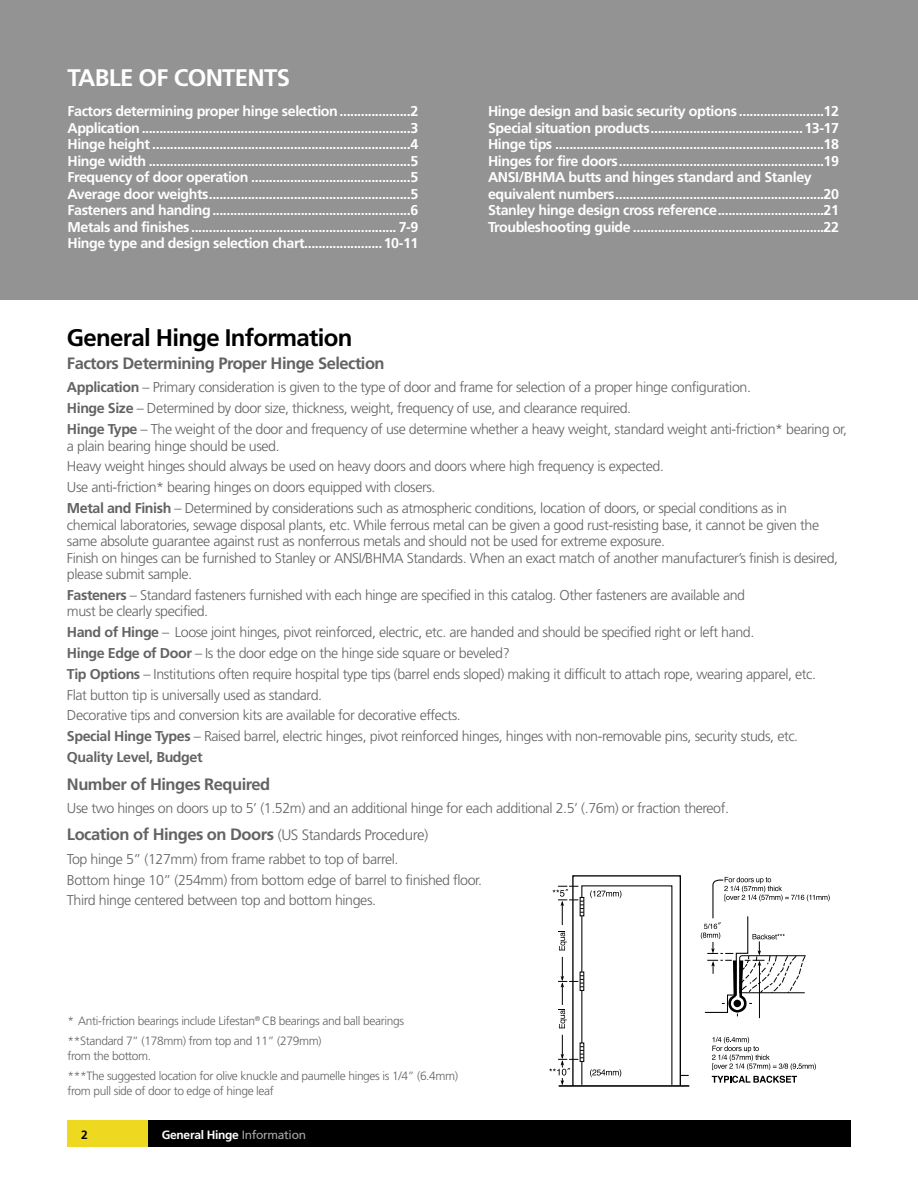
<style>
.page{position:relative;width:918px;height:1188px;background:#fff}
.page>*{position:absolute;margin:0;border:0;box-sizing:border-box;transform-origin:0 0}
.t1{font:700 24px "Frutiger";letter-spacing:-.03em;color:#000}
.t2{font:700 24px "Frutiger";letter-spacing:-.03em;color:#fff}
.t3{font:700 16.5px "Frutiger";letter-spacing:-.03em;color:#636363}
.t4{font:300 14.25px/20.9px "Frutiger";letter-spacing:-.03em;color:#636363}
.t5{font:700 14.25px/16.5px "Frutiger";letter-spacing:-.03em;color:#fff;text-align:justify}
.t6{font:300 12px/20.4px "Frutiger";letter-spacing:-.03em;color:#636363}
.t7{font:700 12px "Frutiger";letter-spacing:-.025em;color:#fff}
.t8{font:700 12px "Frutiger";color:#000}
.s1{font-weight:700}
.s2{font-weight:300;font-size:15px}
.s3{font-weight:400;color:#aaa}
</style>
<div class="page">
<div style="left:0;top:0;width:918px;height:299px;background:#939393"></div>
<div style="left:68px;top:1120px;width:80px;height:28px;background:#eed820"></div>
<div style="left:148px;top:1120px;width:703px;height:28px;background:#000"></div>
<hr style="left:559px;top:1085px;width:130px;height:2px;background:#000">
<svg style="left:549px;top:885px;width:141px;height:201px"></svg>
<hr style="left:759px;top:963px;width:1px;height:55px;background:#000">
<svg style="left:712px;top:1076px;width:85px;height:7px"></svg>
<svg style="left:712px;top:1037px;width:104px;height:33px"></svg>
<svg style="left:701px;top:877px;width:129px;height:139px"></svg>
<h1 class="t2" style="left:68px;top:64px;width:224px">TABLE OF CONTENTS</h1>
<p class="t5" style="left:68px;top:103px;width:353px">Factors determining proper hinge selection....................2<br>Application............................................................................3<br>Hinge height .........................................................................4<br>Hinge width ..........................................................................5<br>Frequency of door operation .............................................5<br>Average door weights.........................................................5<br>Fasteners and handing........................................................6<br>Metals and finishes.......................................................... 7-9<br>Hinge type and design selection chart......................10-11</p>
<p class="t5" style="left:488px;top:103px;width:353px;text-align:left">Hinge design and basic security options ........................12<br>Special situation products...........................................13-17<br>Hinge tips ............................................................................18<br>Hinges for fire doors..........................................................19<br>ANSI/BHMA butts and hinges standard and Stanley equivalent numbers...........................................................20<br>Stanley hinge design cross reference..............................21<br>Troubleshooting guide ......................................................22</p>
<h1 class="t1" style="left:67px;top:323px;width:287px">General Hinge Information</h1>
<p class="t3" style="left:67px;top:354px;width:319px">Factors Determining Proper Hinge Selection</p>
<p class="t4" style="left:67px;top:377px;width:782px"><span class="s1">Application</span> – Primary consideration is given to the type of door and frame for selection of a proper hinge configuration.<br><span class="s1">Hinge Size</span> – Determined by door size, thickness, weight, frequency of use, and clearance required.<br><span class="s1">Hinge Type</span> – The weight of the door and frequency of use determine whether a heavy weight, standard weight anti-friction* bearing or,</p>
<p class="t4" style="left:67px;top:435px;width:722px">a plain bearing hinge should be used.<br>Heavy weight hinges should always be used on heavy doors and doors where high frequency is expected.<br>Use anti-friction* bearing hinges on doors equipped with closers.<br><span class="s1">Metal and Finish</span> – Determined by considerations such as atmospheric conditions, location of doors, or special conditions as in</p>
<p class="t4" style="left:67px;top:516px;width:773px;line-height:16.5px">chemical laboratories, sewage disposal plants, etc. While ferrous metal can be given a good rust-resisting base, it cannot be given the same absolute guarantee against rust as nonferrous metals and should not be used for extreme exposure.<br>Finish on hinges can be furnished to Stanley or ANSI/BHMA Standards. When an exact match of another manufacturer’s finish is desired, please submit sample.</p>
<p class="t4" style="left:67px;top:587px;width:680px;line-height:16.5px"><span class="s1">Fasteners</span> – Standard fasteners furnished with each hinge are specified in this catalog. Other fasteners are available and must be clearly specified.</p>
<p class="t4" style="left:67px;top:622px;width:751px"><span class="s1">Hand of Hinge</span> – Loose joint hinges, pivot reinforced, electric, etc. are handed and should be specified right or left hand.<br><span class="s1">Hinge Edge of Door</span> – Is the door edge on the hinge side square or beveled?<br><span class="s1">Tip Options</span> – Institutions often require hospital type tips (barrel ends sloped) making it difficult to attach rope, wearing apparel, etc.<br>Flat button tip is universally used as standard.<br>Decorative tips and conversion kits are available for decorative effects.<br><span class="s1">Special Hinge Types</span> – Raised barrel, electric hinges, pivot reinforced hinges, hinges with non-removable pins, security studs, etc.<br><span class="s1">Quality Level, Budget</span></p>
<p class="t3" style="left:67px;top:774px;width:205px">Number of Hinges Required</p>
<p class="t4" style="left:67px;top:798px;width:664px">Use two hinges on doors up to 5’ (1.52m) and an additional hinge for each additional 2.5’ (.76m) or fraction thereof.</p>
<p class="t3" style="left:67px;top:825px;width:363px">Location of Hinges on Doors <span class="s2">(US Standards Procedure)</span></p>
<p class="t4" style="left:67px;top:848px;width:417px">Top hinge 5” (127mm) from frame rabbet to top of barrel.<br>Bottom hinge 10” (254mm) from bottom edge of barrel to finished floor.<br>Third hinge centered between top and bottom hinges.</p>
<p class="t6" style="left:68px;top:1010px;width:338px">* Anti-friction bearings include Lifestan<sup>®</sup> CB bearings and ball bearings **Standard 7” (178mm) from top and 11” (279mm)</p>
<p class="t6" style="left:68px;top:1046px;width:392px">from the bottom.<br>***The suggested location for olive knuckle and paumelle hinges is 1/4” (6.4mm)</p>
<p class="t6" style="left:68px;top:1081px;width:208px">from pull side of door to edge of hinge leaf</p>
<p class="t8" style="left:81px;top:1128px;width:8px">2</p>
<p class="t7" style="left:162px;top:1127px;width:146px">General Hinge <span class="s3">Information</span></p>
</div>
